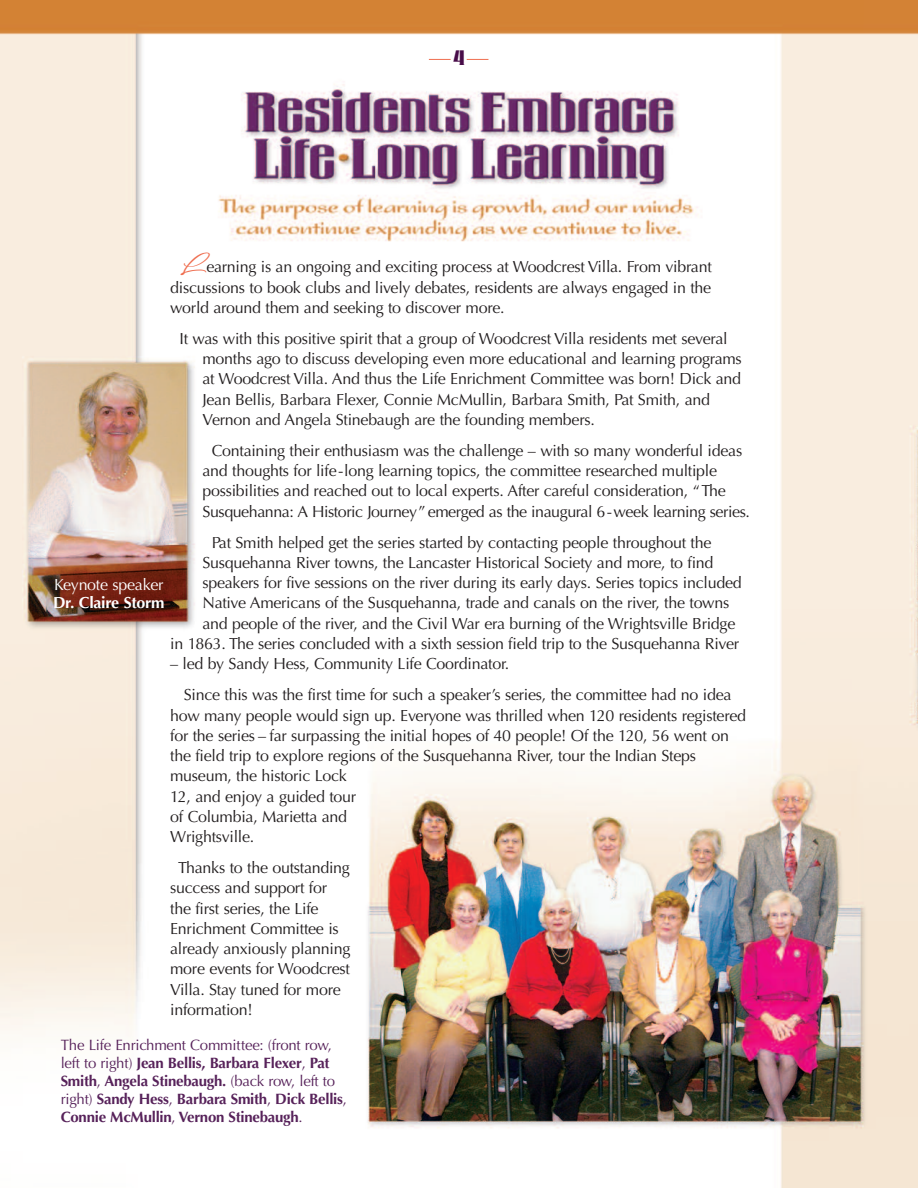
<style>
.page{position:relative;width:918px;height:1188px;background:#fff}
.page>*{position:absolute;margin:0;border:0;box-sizing:border-box;transform-origin:0 0}
.t1{font:18px "gogolatin";color:#480c49;scale:1.6 1}
.t2{font:16.05px/20.2px "Optima";letter-spacing:-.015em;color:#231f20}
.t3{font:16.05px "Optima";letter-spacing:-.015em;color:#fff}
.t4{font:700 16.05px "Optima";letter-spacing:-.015em;color:#fff}
.t5{font:700 15px/18px "Optima";letter-spacing:-.015em;color:#57225a}
.s1{font-family:"Inspiration ROB";font-size:27px;color:#ef6e50}
.s2{font-weight:400}
</style>
<div class="page">
<img style="left:0;top:0;width:918px;height:1188px">
<svg style="left:429px;top:59px;width:22px;height:1px"></svg>
<svg style="left:467px;top:59px;width:21px;height:1px"></svg>
<p class="t1" style="left:454px;top:47px;width:9px">4</p>
<p class="t2" style="left:170px;top:258px;width:543px;text-align:justify;text-indent:12px"><span class="s1">L</span>earning is an ongoing and exciting process at Woodcrest Villa. From vibrant discussions to book clubs and lively debates, residents are always engaged in the world around them and seeking to discover more.</p>
<p class="t2" style="left:202px;top:330px;width:541px;text-indent:-23px">It was with this positive spirit that a group of Woodcrest Villa residents met several months ago to discuss developing even more educational and learning programs at Woodcrest Villa. And thus the Life Enrichment Committee was born! Dick and Jean Bellis, Barbara Flexer, Connie McMullin, Barbara Smith, Pat Smith, and Vernon and Angela Stinebaugh are the founding members.</p>
<p class="t2" style="left:202px;top:442px;width:549px;text-indent:9px">Containing their enthusiasm was the challenge – with so many wonderful ideas and thoughts for life-long learning topics, the committee researched multiple possibilities and reached out to local experts. After careful consideration, “The Susquehanna: A Historic Journey” emerged as the inaugural 6-week learning series.</p>
<p class="t2" style="left:212px;top:534px;width:501px">Pat Smith helped get the series started by contacting people throughout the</p>
<p class="t2" style="left:202px;top:554px;width:513px">Susquehanna River towns, the Lancaster Historical Society and more, to find</p>
<p class="t2" style="left:202px;top:574px;width:541px">speakers for five sessions on the river during its early days. Series topics included</p>
<p class="t2" style="left:202px;top:594px;width:528px">Native Americans of the Susquehanna, trade and canals on the river, the towns</p>
<p class="t2" style="left:202px;top:615px;width:534px">and people of the river, and the Civil War era burning of the Wrightsville Bridge</p>
<p class="t2" style="left:170px;top:635px;width:570px">in 1863. The series concluded with a sixth session field trip to the Susquehanna River</p>
<p class="t2" style="left:184px;top:650px;width:549px;line-height:31px;text-indent:-13px">– led by Sandy Hess, Community Life Coordinator.<br>Since this was the first time for such a speaker’s series, the committee had no idea</p>
<p class="t2" style="left:170px;top:707px;width:577px">how many people would sign up. Everyone was thrilled when 120 residents registered for the series – far surpassing the initial hopes of 40 people! Of the 120, 56 went on the field trip to explore regions of the Susquehanna River, tour the Indian Steps museum, the historic Lock<br>12, and enjoy a guided tour<br>of Columbia, Marietta and<br>Wrightsville.</p>
<p class="t2" style="left:170px;top:859px;width:182px;text-indent:8px">Thanks to the outstanding success and support for the first series, the Life<br>Enrichment Committee is already anxiously planning more events for Woodcrest<br>Villa. Stay tuned for more information!</p>
<p class="t5" style="left:61px;top:1038px;width:288px"><span class="s2">The Life Enrichment Committee: (front row, left to right)</span> Jean Bellis, Barbara Flexer<span class="s2">,</span> Pat Smith<span class="s2">,</span> Angela Stinebaugh. <span class="s2">(back row, left to right)</span> Sandy Hess<span class="s2">,</span> Barbara Smith<span class="s2">,</span> Dick Bellis<span class="s2">, </span>Connie McMullin<span class="s2">,</span> Vernon Stinebaugh<span class="s2">.</span></p>
<p class="t3" style="left:54px;top:578px;width:111px">Keynote speaker</p>
<p class="t4" style="left:53px;top:596px;width:113px">Dr. Claire Storm</p>
</div>
